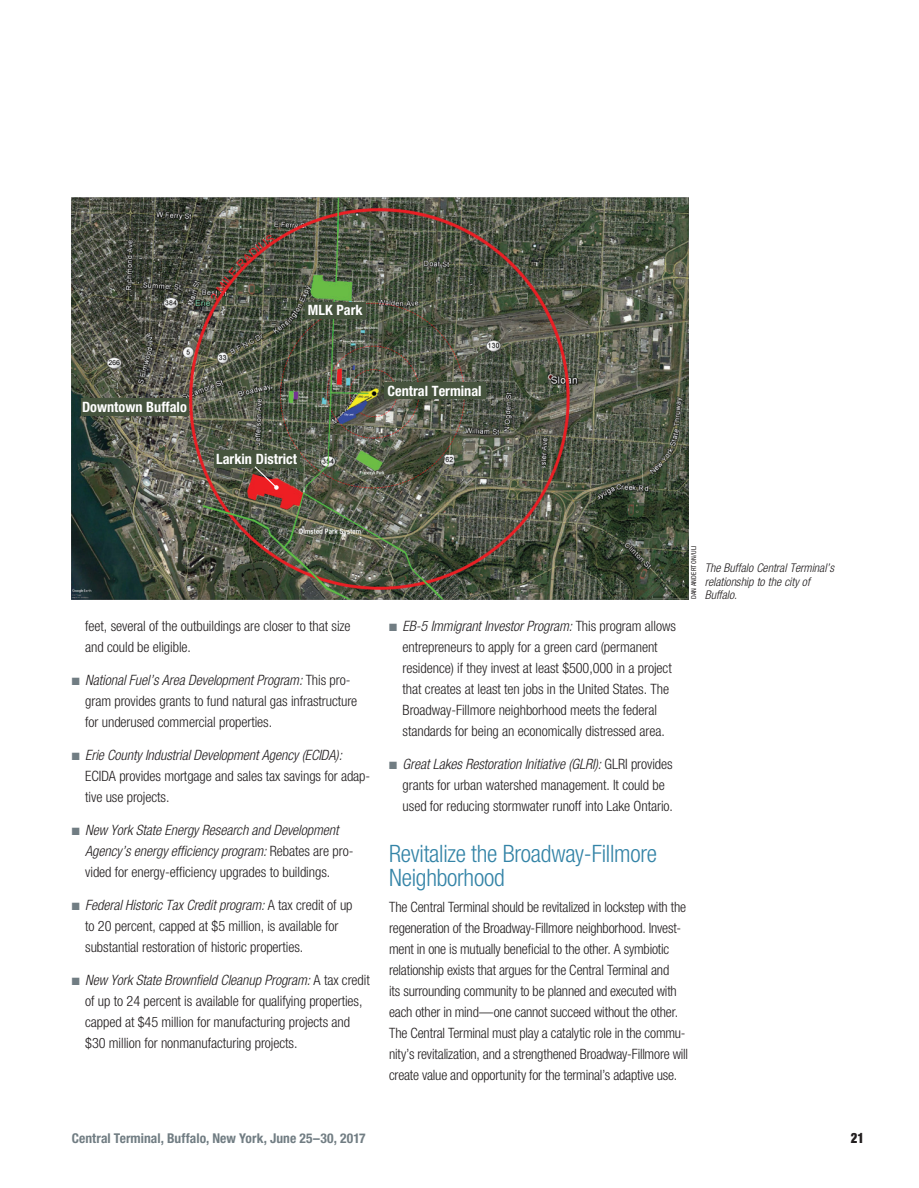
<style>
.page{position:relative;width:919px;height:1188px;background:#fff}
.page>*{position:absolute;margin:0;border:0;box-sizing:border-box;transform-origin:0 0}
.t1{font:300 condensed 24px/24px "Helvetica Neue LT Std";letter-spacing:-.01em;color:#3484a7}
.t2{font:300 condensed 14.25px/21px "Helvetica Neue LT Std";letter-spacing:-.005em;color:#231f20}
.t3{font:italic 300 condensed 14.25px/21px "Helvetica Neue LT Std";letter-spacing:-.005em;color:#231f20}
.t4{font:700 condensed 14.25px "Helvetica Neue LT Std";color:#fff}
.t5{font:900 condensed 14.25px "Helvetica Neue LT Std";color:#231f20;scale:.9 1}
.t6{font:700 condensed 13.5px "Helvetica Neue LT Std";letter-spacing:.005em;color:#717d83}
.t7{font:italic 300 condensed 12px/13.5px "Helvetica Neue LT Std";color:#231f20}
.t8{font:condensed 6.75px "Helvetica Neue LT Std";letter-spacing:.03em;color:#231f20}
.s1{color:#717d83}
.s2{font-style:italic}
.s3{font-style:normal}
</style>
<div class="page">
<img style="left:72px;top:198px;width:616px;height:401px">
<div style="left:305px;top:302px;width:61px;height:16px;background:#46543e"></div>
<div style="left:384px;top:382px;width:101px;height:16px;background:#46543e"></div>
<div style="left:81px;top:398px;width:107px;height:18px;background:#46543e"></div>
<div style="left:214px;top:450px;width:85px;height:18px;background:#46543e"></div>
<svg style="left:253px;top:466px;width:26px;height:24px"></svg>
<p class="t4" style="left:82px;top:399px;width:106px">Downtown Buffalo</p>
<p class="t4" style="left:308px;top:301px;width:56px">MLK Park</p>
<p class="t4" style="left:216px;top:450px;width:82px">Larkin District</p>
<p class="t4" style="left:387px;top:382px;width:96px">Central Terminal</p>
<p class="t2" style="left:85px;top:615px;width:267px">feet, several of the outbuildings are closer to that size and could be eligible.</p>
<p class="t2" style="left:85px;top:669px;width:274px;text-indent:-14px"><span class="s1">■</span> <span class="s2">National Fuel’s Area Development Program:</span> This pro&shy;gram provides grants to fund natural gas infrastructure for underused commercial properties.</p>
<p class="t2" style="left:85px;top:744px;width:286px;text-indent:-14px"><span class="s1">■</span> <span class="s2">Erie County Industrial Development Agency (ECIDA):<br></span>ECIDA provides mortgage and sales tax savings for adap&shy;tive use projects.</p>
<p class="t3" style="left:85px;top:820px;width:270px;text-indent:-14px"><span class="s1">■</span> New York State Energy Research and Development<br>Agency’s energy efficiency program: <span class="s3">Rebates are pro&shy;vided for energy-efficiency upgrades to buildings.</span></p>
<p class="t2" style="left:85px;top:894px;width:269px;text-indent:-14px"><span class="s1">■</span> <span class="s2">Federal Historic Tax Credit program:</span> A tax credit of up to 20 percent, capped at $5 million, is available for substantial restoration of historic properties.</p>
<p class="t2" style="left:85px;top:969px;width:286px;text-indent:-14px"><span class="s1">■</span> <span class="s2">New York State Brownfield Cleanup Program:</span> A tax credit of up to 24 percent is available for qualifying properties, capped at $45 million for manufacturing projects and $30 million for nonmanufacturing projects.</p>
<p class="t8" style="left:690px;top:599px;width:55px;rotate:-90deg">DAN ANDERTON/ULI</p>
<p class="t2" style="left:402px;top:615px;width:275px;text-indent:-14px"><span class="s1">■</span> <span class="s2">EB-5 Immigrant Investor Program:</span> This program allows entrepreneurs to apply for a green card (permanent residence) if they invest at least $500,000 in a project that creates at least ten jobs in the United States. The Broadway-Fillmore neighborhood meets the federal standards for being an economically distressed area.</p>
<p class="t2" style="left:402px;top:753px;width:272px;text-indent:-14px"><span class="s1">■</span> <span class="s2">Great Lakes Restoration Initiative (GLRI):</span> GLRI provides grants for urban watershed management. It could be used for reducing stormwater runoff into Lake Ontario.</p>
<h1 class="t1" style="left:389px;top:841px;width:269px">Revitalize the Broadway-Fillmore<br>Neighborhood</h1>
<p class="t2" style="left:389px;top:896px;width:300px">The Central Terminal should be revitalized in lockstep with the regeneration of the Broadway-Fillmore neighborhood. Invest&shy;ment in one is mutually beneficial to the other. A symbiotic relationship exists that argues for the Central Terminal and<br>its surrounding community to be planned and executed with each other in mind—one cannot succeed without the other.<br>The Central Terminal must play a catalytic role in the commu&shy;nity’s revitalization, and a strengthened Broadway-Fillmore will create value and opportunity for the terminal’s adaptive use.</p>
<p class="t7" style="left:704px;top:561px;width:131px">The Buffalo Central Terminal’s relationship to the city of<br>Buffalo.</p>
<p class="t6" style="left:72px;top:1130px;width:295px">Central Terminal, Buffalo, New York, June 25–30, 2017</p>
<p class="t5" style="left:851px;top:1129px;width:16px">21</p>
</div>
